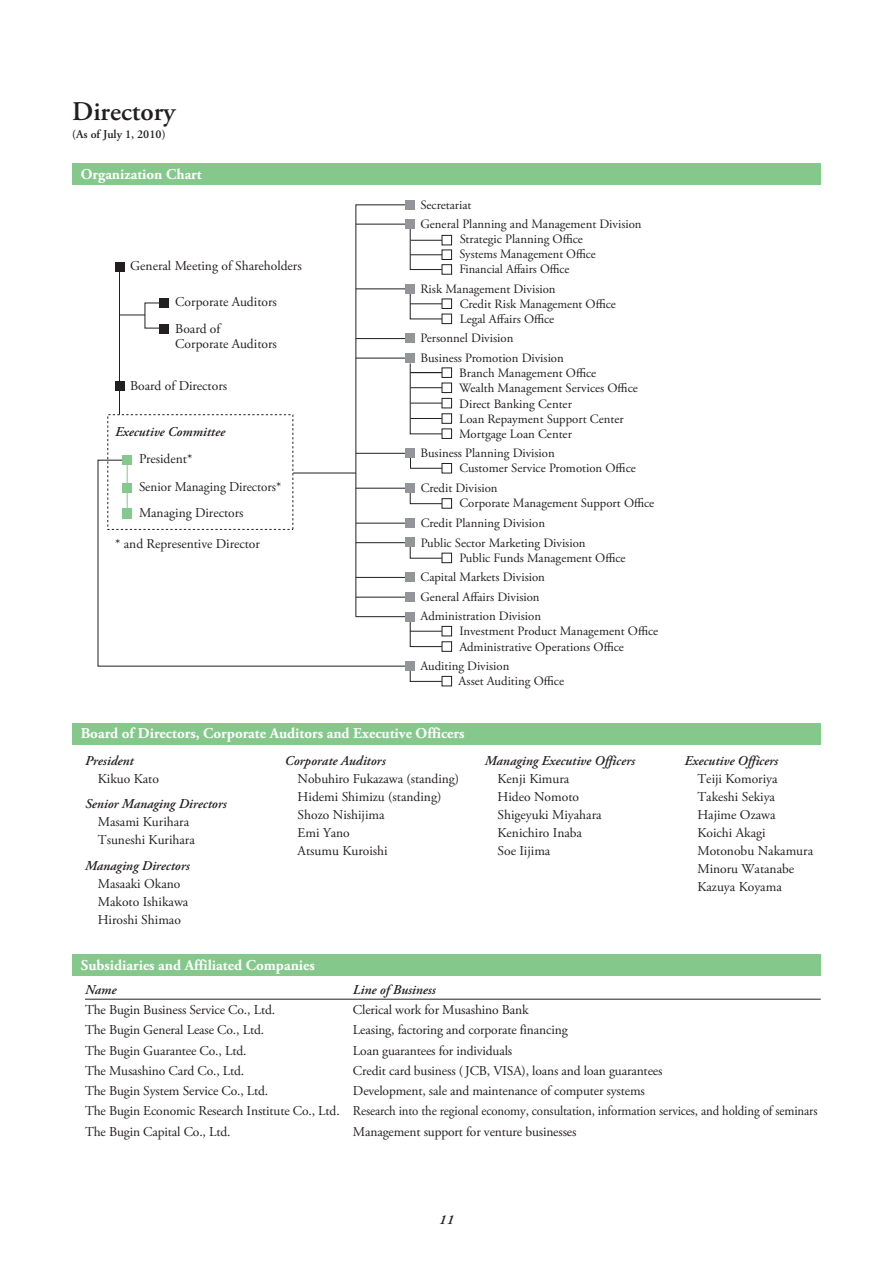
<style>
.page{position:relative;width:893px;height:1263px;background:#fff}
.page>*{position:absolute;margin:0;border:0;box-sizing:border-box;transform-origin:0 0}
.t1{font:600 27px "Adobe Garamond Pro";color:#231f20}
.t2{font:700 15px "Adobe Garamond Pro";color:#fff}
.t3{font:13.5px/18px "Adobe Garamond Pro";letter-spacing:-.01em;color:#231f20}
.t4{font:italic 600 13.5px/18px "Adobe Garamond Pro";color:#231f20}
.t5{font:italic 600 13.5px "Adobe Garamond Pro";color:#231f20;scale:1.11 1}
.t6{font:12.75px/15.1px "Adobe Garamond Pro";color:#231f20}
.t7{font:600 12px "Adobe Garamond Pro";color:#231f20}
.s1{font-weight:400;font-style:normal}
.s2{font-weight:600;font-style:italic}
</style>
<div class="page">
<hr style="left:119px;top:269px;width:1px;height:146px;background:#231f20">
<svg style="left:120px;top:315px;width:25px;height:1px"></svg>
<div style="left:115px;top:262px;width:10px;height:9px;background:#231f20"></div>
<div style="left:160px;top:298px;width:9px;height:10px;background:#231f20"></div>
<div style="left:160px;top:324px;width:9px;height:9px;background:#231f20"></div>
<div style="left:115px;top:382px;width:10px;height:9px;background:#231f20"></div>
<div style="left:122px;top:455px;width:10px;height:10px;background:#84c98b"></div>
<div style="left:145px;top:303px;width:20px;height:25px;border:1px solid #231f20"></div>
<svg style="left:98px;top:460px;width:314px;height:207px"></svg>
<svg style="left:410px;top:671px;width:37px;height:11px"></svg>
<div style="left:405px;top:661px;width:10px;height:10px;background:#939598"></div>
<div style="left:442px;top:676px;width:9px;height:10px;background:#fff"></div>
<div style="left:442px;top:676px;width:10px;height:10px;border:1px solid #231f20"></div>
<hr style="left:293px;top:473px;width:63px;height:1px;background:#231f20">
<div style="left:442px;top:626px;width:10px;height:10px;border:1px solid #231f20"></div>
<div style="left:442px;top:641px;width:10px;height:11px;border:1px solid #231f20"></div>
<div style="left:442px;top:463px;width:10px;height:10px;border:1px solid #231f20"></div>
<div style="left:442px;top:553px;width:10px;height:10px;border:1px solid #231f20"></div>
<div style="left:442px;top:498px;width:10px;height:11px;border:1px solid #231f20"></div>
<div style="left:442px;top:235px;width:10px;height:10px;border:1px solid #231f20"></div>
<div style="left:442px;top:250px;width:10px;height:10px;border:1px solid #231f20"></div>
<div style="left:442px;top:264px;width:10px;height:11px;border:1px solid #231f20"></div>
<div style="left:405px;top:200px;width:10px;height:9px;background:#939598"></div>
<div style="left:442px;top:299px;width:10px;height:10px;border:1px solid #231f20"></div>
<div style="left:442px;top:314px;width:10px;height:10px;border:1px solid #231f20"></div>
<svg style="left:355px;top:204px;width:94px;height:443px"></svg>
<hr style="left:356px;top:358px;width:57px;height:1px;background:#231f20">
<hr style="left:410px;top:418px;width:39px;height:1px;background:#231f20">
<div style="left:405px;top:353px;width:10px;height:10px;background:#939598"></div>
<div style="left:442px;top:414px;width:9px;height:9px;background:#fff"></div>
<div style="left:442px;top:413px;width:10px;height:11px;border:1px solid #231f20"></div>
<hr style="left:410px;top:403px;width:39px;height:1px;background:#231f20">
<div style="left:442px;top:398px;width:9px;height:10px;background:#fff"></div>
<div style="left:442px;top:398px;width:10px;height:10px;border:1px solid #231f20"></div>
<hr style="left:410px;top:387px;width:39px;height:1px;background:#231f20">
<div style="left:442px;top:383px;width:9px;height:10px;background:#fff"></div>
<div style="left:442px;top:383px;width:10px;height:10px;border:1px solid #231f20"></div>
<hr style="left:410px;top:372px;width:39px;height:1px;background:#231f20">
<div style="left:442px;top:368px;width:9px;height:9px;background:#fff"></div>
<div style="left:442px;top:368px;width:10px;height:10px;border:1px solid #231f20"></div>
<div style="left:442px;top:429px;width:9px;height:9px;background:#fff"></div>
<div style="left:442px;top:429px;width:10px;height:10px;border:1px solid #231f20"></div>
<div style="left:72px;top:723px;width:749px;height:21px;background:#84c98b"></div>
<div style="left:72px;top:955px;width:749px;height:21px;background:#84c98b"></div>
<div style="left:72px;top:164px;width:749px;height:21px;background:#84c98b"></div>
<hr style="left:85px;top:999px;width:736px;height:1px;background:#231f20">
<p class="t1" style="left:72px;top:101px;width:105px">Directory</p>
<p class="t7" style="left:72px;top:129px;width:95px">(As of July 1, 2010)</p>
<p class="t2" style="left:81px;top:168px;width:122px">Organization Chart</p>
<p class="t3" style="left:130px;top:258px;width:173px">General Meeting of Shareholders</p>
<p class="t3" style="left:175px;top:294px;width:103px">Corporate Auditors</p>
<p class="t3" style="left:175px;top:322px;width:103px;line-height:15px">Board of<br>Corporate Auditors</p>
<p class="t3" style="left:130px;top:378px;width:99px">Board of Directors</p>
<p class="t4" style="left:115px;top:424px;width:111px">Executive Committee</p>
<p class="t3" style="left:139px;top:451px;width:55px">President*</p>
<p class="t3" style="left:139px;top:475px;width:144px;line-height:25.7px">Senior Managing Directors*<br>Managing Directors</p>
<p class="t3" style="left:115px;top:536px;width:146px">* and Representive Director</p>
<p class="t6" style="left:420px;top:198px;width:53px">Secretariat</p>
<p class="t6" style="left:420px;top:217px;width:223px">General Planning and Management Division</p>
<p class="t6" style="left:459px;top:233px;width:138px">Strategic Planning Office<br>Systems Management Office<br>Financial Affairs Office</p>
<p class="t6" style="left:420px;top:283px;width:137px">Risk Management Division</p>
<p class="t6" style="left:460px;top:298px;width:158px">Credit Risk Management Office<br>Legal Affairs Office</p>
<p class="t6" style="left:420px;top:331px;width:94px">Personnel Division</p>
<p class="t6" style="left:420px;top:351px;width:145px">Business Promotion Division</p>
<p class="t6" style="left:459px;top:366px;width:138px">Branch Management Office</p>
<p class="t6" style="left:459px;top:382px;width:180px">Wealth Management Services Office</p>
<p class="t6" style="left:459px;top:397px;width:114px">Direct Banking Center</p>
<p class="t6" style="left:459px;top:412px;width:166px">Loan Repayment Support Center</p>
<p class="t6" style="left:459px;top:427px;width:114px">Mortgage Loan Center</p>
<p class="t6" style="left:420px;top:447px;width:136px">Business Planning Division</p>
<p class="t6" style="left:459px;top:462px;width:178px">Customer Service Promotion Office</p>
<p class="t6" style="left:421px;top:482px;width:78px">Credit Division</p>
<p class="t6" style="left:459px;top:497px;width:196px">Corporate Management Support Office</p>
<p class="t6" style="left:421px;top:517px;width:126px">Credit Planning Division</p>
<p class="t6" style="left:421px;top:536px;width:166px">Public Sector Marketing Division</p>
<p class="t6" style="left:459px;top:551px;width:168px">Public Funds Management Office</p>
<p class="t6" style="left:420px;top:571px;width:126px">Capital Markets Division</p>
<p class="t6" style="left:420px;top:591px;width:121px">General Affairs Division</p>
<p class="t6" style="left:459px;top:610px;width:200px;text-indent:-39px">Administration Division<br>Investment Product Management Office<br>Administrative Operations Office</p>
<p class="t6" style="left:459px;top:659px;width:107px;text-indent:-38px">Auditing Division<br>Asset Auditing Office</p>
<p class="t2" style="left:81px;top:727px;width:385px">Board of Directors, Corporate Auditors and Executive Officers</p>
<p class="t4" style="left:98px;top:752px;width:63px;text-indent:-13px">President<br><span class="s1">Kikuo Kato</span></p>
<p class="t3" style="left:98px;top:796px;width:130px;text-indent:-13px"><span class="s2">Senior Managing Directors<br></span>Masami Kurihara<br>Tsuneshi Kurihara</p>
<p class="t3" style="left:98px;top:857px;width:93px;text-indent:-13px"><span class="s2">Managing Directors<br></span>Masaaki Okano<br>Makoto Ishikawa<br>Hiroshi Shimao</p>
<p class="t3" style="left:298px;top:752px;width:163px;text-indent:-13px"><span class="s2">Corporate Auditors<br></span>Nobuhiro Fukazawa (standing)<br>Hidemi Shimizu (standing)<br>Shozo Nishijima<br>Emi Yano<br>Atsumu Kuroishi</p>
<p class="t3" style="left:497px;top:752px;width:139px;text-indent:-13px"><span class="s2">Managing Executive Officers<br></span>Kenji Kimura<br>Hideo Nomoto<br>Shigeyuki Miyahara<br>Kenichiro Inaba<br>Soe Iijima</p>
<p class="t3" style="left:697px;top:752px;width:117px;text-indent:-13px"><span class="s2">Executive Officers<br></span>Teiji Komoriya<br>Takeshi Sekiya<br>Hajime Ozawa<br>Koichi Akagi<br>Motonobu Nakamura<br>Minoru Watanabe<br>Kazuya Koyama</p>
<p class="t2" style="left:81px;top:959px;width:236px">Subsidiaries and Affiliated Companies</p>
<p class="t4" style="left:85px;top:982px;width:33px">Name</p>
<p class="t4" style="left:353px;top:982px;width:84px">Line of Business</p>
<p class="t3" style="left:85px;top:1002px;width:192px">The Bugin Business Service Co., Ltd.</p>
<p class="t3" style="left:353px;top:1002px;width:177px">Clerical work for Musashino Bank</p>
<p class="t3" style="left:85px;top:1022px;width:181px">The Bugin General Lease Co., Ltd.</p>
<p class="t3" style="left:353px;top:1022px;width:216px">Leasing, factoring and corporate financing</p>
<p class="t3" style="left:85px;top:1042px;width:163px">The Bugin Guarantee Co., Ltd.</p>
<p class="t3" style="left:353px;top:1042px;width:161px">Loan guarantees for individuals</p>
<p class="t3" style="left:85px;top:1063px;width:161px">The Musashino Card Co., Ltd.</p>
<p class="t3" style="left:353px;top:1063px;width:311px">Credit card business ( JCB, VISA), loans and loan guarantees</p>
<p class="t3" style="left:85px;top:1083px;width:185px">The Bugin System Service Co., Ltd.</p>
<p class="t3" style="left:85px;top:1082px;width:734px;line-height:20.2px;text-indent:268px">Development, sale and maintenance of computer systems<br>The Bugin Economic Research Institute Co., Ltd. Research into the regional economy, consultation, information services, and holding of seminars<br>The Bugin Capital Co., Ltd.</p>
<p class="t3" style="left:353px;top:1123px;width:225px">Management support for venture businesses</p>
<p class="t5" style="left:439px;top:1215px;width:15px">11</p>
</div>
